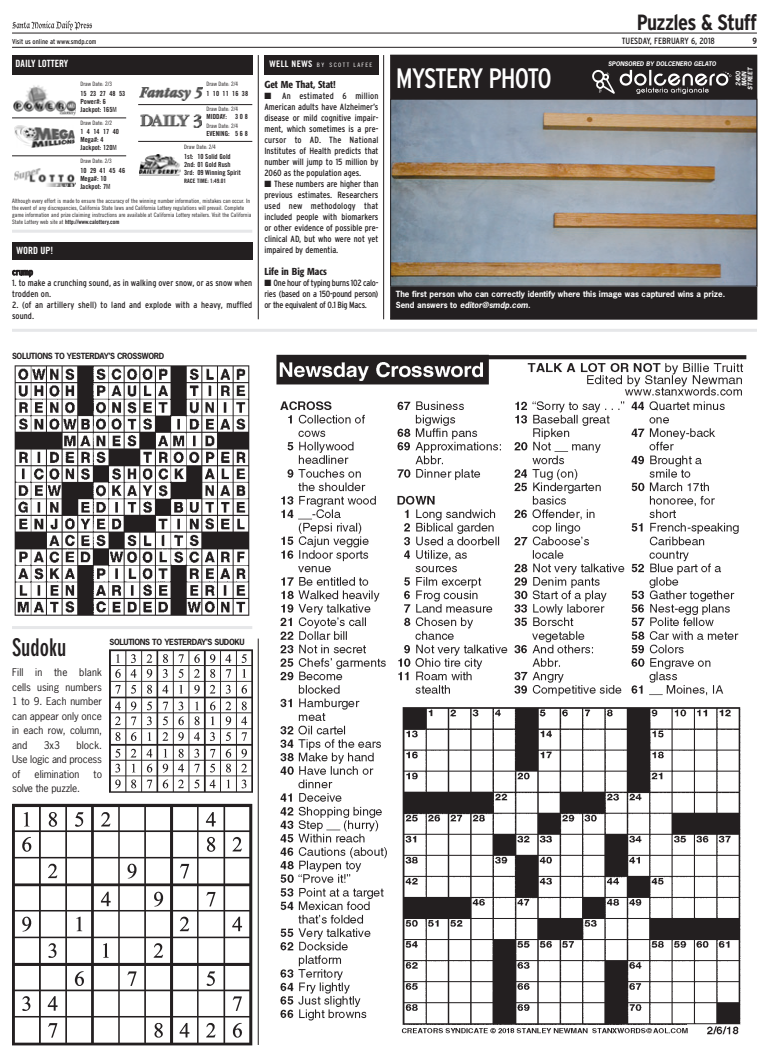
<style>
.page{position:relative;width:769px;height:1057px;background:#fff}
.page>*{position:absolute;margin:0;border:0;box-sizing:border-box;transform-origin:0 0}
.t1{font:condensed 28px "Interstate";letter-spacing:-.045em;color:#fff}
.t2{font:700 condensed 24px "DIN Neuzeit Grotesk";color:#231f20;scale:.95 1}
.t3{font:700 condensed 22px "Interstate";letter-spacing:-.03em;color:#231f20}
.t4{font:10px/14.5px "News Gothic";color:#231f20;text-align:justify}
.t5{font:500 condensed 10px "Formata";color:#231f20}
.t6{font:10px "Trade Gothic Bold Cond Twenty";color:#fff}
.t7{font:condensed 9px/11px "Interstate";color:#231f20;text-align:justify}
.t8{font:700 condensed 9px "Interstate";color:#231f20}
.t9{font:700 8px/11px "News Gothic";color:#fff}
.t10{font:700 8px "News Gothic";letter-spacing:-.045em;color:#231f20}
.t11{font:7px/8px "Trade Gothic Bold Cond Twenty";color:#231f20}
.t12{font:condensed 7px "Interstate";color:#231f20}
.t13{font:6px/7px "Trade Gothic Cond Eighteen";color:#231f20}
.t14{font:6px "Trade Gothic Bold Cond Twenty";color:#231f20}
.t15{font:700 6px/6px "News Gothic";color:#fff;text-align:center}
.t16{font:6px "Trade Gothic Cond Eighteen";letter-spacing:.215em;color:#fff;scale:1.06 1}
.s1{font-family:"Trade Gothic Cond Eighteen"}
.s2{font-family:"Trade Gothic Bold Cond Twenty";font-size:9px}
</style>
<div class="page">
<hr style="left:12px;top:33px;width:744px;height:1px;background:#231f20">
<hr style="left:12px;top:47px;width:744px;height:1px;background:#231f20">
<svg style="left:12px;top:21px;width:80px;height:9px"></svg>
<div style="left:12px;top:242px;width:240px;height:17px;background:#231f20"></div>
<div style="left:264px;top:55px;width:114px;height:19px;background:#231f20"></div>
<div style="left:12px;top:55px;width:240px;height:19px;background:#231f20"></div>
<img style="left:14px;top:168px;width:61px;height:18px">
<img style="left:14px;top:125px;width:60px;height:23px">
<img style="left:139px;top:87px;width:63px;height:14px">
<img style="left:140px;top:114px;width:61px;height:13px">
<hr style="left:138px;top:104px;width:114px;height:1px;background:#231f20">
<hr style="left:138px;top:141px;width:114px;height:1px;background:#231f20">
<hr style="left:12px;top:118px;width:114px;height:1px;background:#231f20">
<hr style="left:12px;top:156px;width:114px;height:1px;background:#231f20">
<img style="left:139px;top:155px;width:41px;height:20px">
<img style="left:13px;top:85px;width:62px;height:31px">
<img style="left:109px;top:649px;width:143px;height:143px">
<img style="left:14px;top:365px;width:236px;height:251px">
<img style="left:276px;top:354px;width:471px;height:681px">
<img style="left:12px;top:803px;width:240px;height:242px">
<hr style="left:12px;top:626px;width:240px;height:3px;background:#e6e7e9">
<hr style="left:12px;top:230px;width:240px;height:3px;background:#e6e7e9">
<hr style="left:12px;top:329px;width:744px;height:3px;background:#e6e7e9">
<hr style="left:258px;top:55px;width:1px;height:264px;background:#231f20">
<hr style="left:258px;top:638px;width:1px;height:406px;background:#231f20">
<hr style="left:383px;top:55px;width:1px;height:264px;background:#231f20">
<div style="left:390px;top:55px;width:366px;height:264px;background:#231f20"></div>
<img style="left:392px;top:101px;width:362px;height:183px">
<div style="left:390px;top:99px;width:366px;height:187px;border:1px solid #231f20"></div>
<svg style="left:592px;top:70px;width:138px;height:24px"></svg>
<h3 class="t3" style="left:636px;top:14px;width:122px">Puzzles &amp; Stuff</h3>
<p class="t12" style="left:12px;top:38px;width:86px">Visit us online at www.smdp.com</p>
<p class="t8" style="left:751px;top:37px;width:6px">9</p>
<p class="t7" style="left:621px;top:36px;width:95px">TUESDAY, FEBRUARY 6, 2018</p>
<p class="t6" style="left:16px;top:60px;width:54px">DAILY LOTTERY</p>
<p class="t13" style="left:80px;top:81px;width:33px">Draw Date: 2/3</p>
<p class="t11" style="left:80px;top:90px;width:46px">15 23 27 48 53<br>Power#: 6<br>Jackpot: 165<span class="s1">M</span></p>
<p class="t13" style="left:80px;top:120px;width:33px">Draw Date: 2/2</p>
<p class="t11" style="left:80px;top:128px;width:40px">1 4 14 17 40<br>Mega#: 4<br>Jackpot: 120<span class="s1">M</span></p>
<p class="t13" style="left:80px;top:158px;width:33px">Draw Date: 2/3</p>
<p class="t11" style="left:80px;top:167px;width:46px">10 29 41 45 46<br>Mega#: 10<br>Jackpot: 7<span class="s1">M</span></p>
<p class="t13" style="left:206px;top:81px;width:33px">Draw Date: 2/4</p>
<p class="t11" style="left:206px;top:90px;width:43px">1 10 11 16 38</p>
<p class="t13" style="left:206px;top:106px;width:33px">Draw Date: 2/4</p>
<p class="t11" style="left:206px;top:113px;width:43px">MIDDAY: 3 0 8</p>
<p class="t13" style="left:206px;top:123px;width:33px">Draw Date: 2/4</p>
<p class="t11" style="left:206px;top:130px;width:43px">EVENING: 5 6 8</p>
<p class="t13" style="left:184px;top:144px;width:33px">Draw Date: 2/4</p>
<p class="t11" style="left:184px;top:153px;width:58px">1st: 10 Solid Gold<br>2nd: 01 Gold Rush<br>3rd: 09 Winning Spirit</p>
<p class="t14" style="left:184px;top:179px;width:43px">RACE TIME: 1:49.01</p>
<p class="t13" style="left:12px;top:197px;width:241px">Although every effort is made to ensure the accuracy of the winning number information, mistakes can occur. In the event of any discrepancies, California State laws and California Lottery regulations will prevail. Complete game information and prize claiming instructions are available at California Lottery retailers. Visit the California</p>
<p class="t14" style="left:12px;top:219px;width:109px"><span class="s1">State Lottery web site at</span> http://www.calottery.com</p>
<p class="t6" style="left:16px;top:246px;width:38px">WORD UP!</p>
<p class="t7" style="left:12px;top:267px;width:22px">crump</p>
<p class="t7" style="left:12px;top:278px;width:241px">1. to make a crunching sound, as in walking over snow, or as snow when trodden on.</p>
<p class="t7" style="left:12px;top:300px;width:242px">2. (of an artillery shell) to land and explode with a heavy, muffled sound.</p>
<p class="t16" style="left:269px;top:63px;width:99px"><span class="s2">WELL NEWS</span> BY SCOTT LAFEE</p>
<p class="t5" style="left:264px;top:80px;width:73px">Get Me That, Stat!</p>
<p class="t7" style="left:264px;top:91px;width:115px">■ An estimated 6 million American adults have Alzheimer’s disease or mild cognitive impair&shy;ment, which sometimes is a pre&shy;cursor to AD. The National Institutes of Health predicts that number will jump to 15 million by 2060 as the population ages.</p>
<p class="t7" style="left:264px;top:179px;width:115px">■ These numbers are higher than previous estimates. Researchers used new methodology that included people with biomarkers or other evidence of possible pre&shy;clinical AD, but who were not yet impaired by dementia.</p>
<p class="t5" style="left:264px;top:267px;width:64px">Life in Big Macs</p>
<p class="t7" style="left:264px;top:278px;width:115px">■ One hour of typing burns 102 calo&shy;ries (based on a 150-pound person) or the equivalent of 0.1 Big Macs.</p>
<p class="t10" style="left:12px;top:352px;width:153px">SOLUTIONS TO YESTERDAY’S CROSSWORD</p>
<h1 class="t1" style="left:395px;top:68px;width:157px">MYSTERY PHOTO</h1>
<p class="t15" style="left:607px;top:62px;width:110px">SPONSORED BY DOLCENERO GELATO</p>
<p class="t15" style="left:735px;top:90px;width:23px;rotate:-90deg">2400<br>MAIN<br>STREET</p>
<p class="t9" style="left:395px;top:289px;width:330px">The first person who can correctly identify where this image was captured wins a prize.<br>Send answers to editor@smdp.com.</p>
<h2 class="t2" style="left:12px;top:638px;width:59px">Sudoku</h2>
<p class="t4" style="left:12px;top:665px;width:91px">Fill in the blank cells using numbers 1 to 9. Each number can appear only once in each row, column, and</p>
<p class="t10" style="left:109px;top:638px;width:137px">SOLUTIONS TO YESTERDAY’S SUDOKU</p>
<p class="t4" style="left:44px;top:738px;width:18px">3x3</p>
<p class="t4" style="left:12px;top:738px;width:91px;text-indent:64px">block.<br>Use logic and process of</p>
<p class="t4" style="left:34px;top:767px;width:46px">elimination</p>
<p class="t4" style="left:94px;top:767px;width:10px">to</p>
<p class="t4" style="left:12px;top:781px;width:69px">solve the puzzle.</p>
</div>
